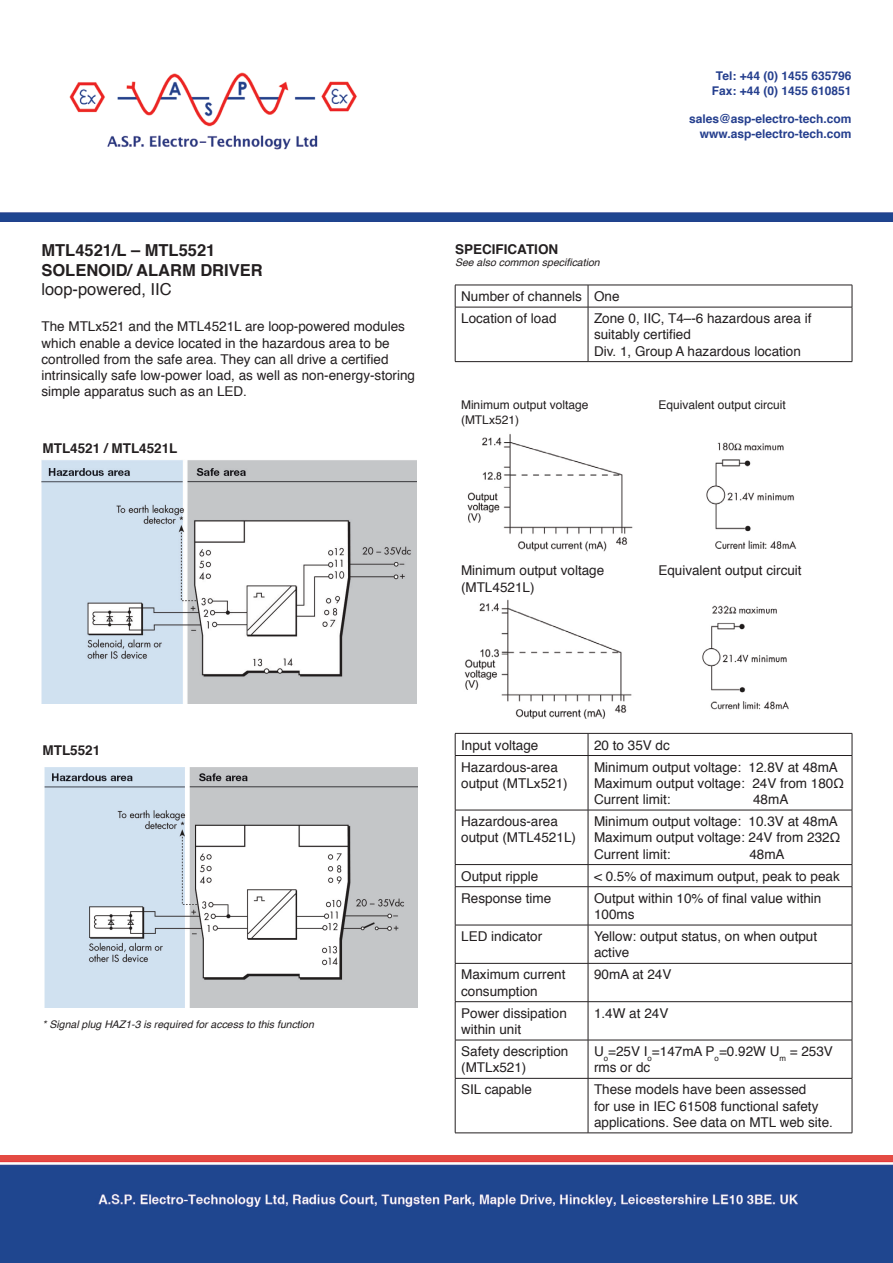
<style>
.page{position:relative;width:893px;height:1263px;background:#fff}
.page>*{position:absolute;margin:0;border:0;box-sizing:border-box;transform-origin:0 0}
.t1{font:700 16.5px "Helvetica";color:#231f20}
.t2{font:16.5px "Helvetica";color:#231f20}
.t3{font:13.5px/16.2px "Helvetica";color:#231f20}
.t4{font:700 13.5px "Helvetica";color:#231f20}
.t5{font:700 12px/14.4px "Helvetica";color:#253f8e;text-align:center}
.t6{font:12px/14.4px "Helvetica";color:#231f20}
.t7{font:italic 10.5px "Helvetica";color:#231f20}
</style>
<div class="page">
<img style="left:0;top:72px;width:893px;height:149px">
<img style="left:0;top:1155px;width:893px;height:108px">
<hr style="left:455px;top:285px;width:133px;height:1px;background:#231f20">
<svg style="left:455px;top:285px;width:1px;height:22px"></svg>
<hr style="left:588px;top:285px;width:264px;height:1px;background:#231f20">
<svg style="left:588px;top:285px;width:1px;height:22px"></svg>
<svg style="left:852px;top:285px;width:1px;height:22px"></svg>
<hr style="left:455px;top:307px;width:133px;height:1px;background:#231f20">
<hr style="left:455px;top:307px;width:1px;height:54px;background:#231f20">
<hr style="left:588px;top:307px;width:264px;height:1px;background:#231f20">
<hr style="left:588px;top:307px;width:1px;height:54px;background:#231f20">
<hr style="left:852px;top:307px;width:1px;height:54px;background:#231f20">
<hr style="left:455px;top:361px;width:133px;height:1px;background:#231f20">
<hr style="left:588px;top:361px;width:264px;height:1px;background:#231f20">
<hr style="left:455px;top:733px;width:133px;height:1px;background:#231f20">
<svg style="left:455px;top:733px;width:1px;height:22px"></svg>
<hr style="left:588px;top:733px;width:264px;height:1px;background:#231f20">
<svg style="left:588px;top:733px;width:1px;height:22px"></svg>
<svg style="left:852px;top:733px;width:1px;height:22px"></svg>
<hr style="left:455px;top:755px;width:133px;height:1px;background:#231f20">
<hr style="left:455px;top:756px;width:1px;height:54px;background:#231f20">
<hr style="left:588px;top:755px;width:264px;height:1px;background:#231f20">
<hr style="left:588px;top:756px;width:1px;height:54px;background:#231f20">
<hr style="left:852px;top:756px;width:1px;height:54px;background:#231f20">
<hr style="left:455px;top:810px;width:133px;height:1px;background:#231f20">
<hr style="left:455px;top:810px;width:1px;height:54px;background:#231f20">
<hr style="left:588px;top:810px;width:264px;height:1px;background:#231f20">
<hr style="left:588px;top:810px;width:1px;height:54px;background:#231f20">
<hr style="left:852px;top:810px;width:1px;height:54px;background:#231f20">
<hr style="left:455px;top:864px;width:133px;height:1px;background:#231f20">
<svg style="left:455px;top:865px;width:1px;height:21px"></svg>
<hr style="left:588px;top:864px;width:264px;height:1px;background:#231f20">
<svg style="left:588px;top:865px;width:1px;height:21px"></svg>
<svg style="left:852px;top:865px;width:1px;height:21px"></svg>
<hr style="left:455px;top:886px;width:133px;height:1px;background:#231f20">
<hr style="left:455px;top:887px;width:1px;height:38px;background:#231f20">
<hr style="left:588px;top:886px;width:264px;height:1px;background:#231f20">
<hr style="left:588px;top:887px;width:1px;height:38px;background:#231f20">
<hr style="left:852px;top:887px;width:1px;height:38px;background:#231f20">
<hr style="left:455px;top:925px;width:133px;height:1px;background:#231f20">
<hr style="left:455px;top:925px;width:1px;height:38px;background:#231f20">
<hr style="left:588px;top:925px;width:264px;height:1px;background:#231f20">
<hr style="left:588px;top:925px;width:1px;height:38px;background:#231f20">
<hr style="left:852px;top:925px;width:1px;height:38px;background:#231f20">
<hr style="left:455px;top:963px;width:133px;height:1px;background:#231f20">
<hr style="left:455px;top:963px;width:1px;height:38px;background:#231f20">
<hr style="left:588px;top:963px;width:264px;height:1px;background:#231f20">
<hr style="left:588px;top:963px;width:1px;height:38px;background:#231f20">
<hr style="left:852px;top:963px;width:1px;height:38px;background:#231f20">
<hr style="left:455px;top:1001px;width:133px;height:1px;background:#231f20">
<hr style="left:455px;top:1002px;width:1px;height:38px;background:#231f20">
<hr style="left:588px;top:1001px;width:264px;height:1px;background:#231f20">
<hr style="left:588px;top:1002px;width:1px;height:38px;background:#231f20">
<hr style="left:852px;top:1002px;width:1px;height:38px;background:#231f20">
<hr style="left:455px;top:1040px;width:133px;height:1px;background:#231f20">
<hr style="left:455px;top:1040px;width:1px;height:38px;background:#231f20">
<hr style="left:588px;top:1040px;width:264px;height:1px;background:#231f20">
<hr style="left:588px;top:1040px;width:1px;height:38px;background:#231f20">
<hr style="left:852px;top:1040px;width:1px;height:38px;background:#231f20">
<hr style="left:455px;top:1078px;width:133px;height:1px;background:#231f20">
<hr style="left:455px;top:1078px;width:1px;height:55px;background:#231f20">
<hr style="left:588px;top:1078px;width:264px;height:1px;background:#231f20">
<hr style="left:588px;top:1078px;width:1px;height:55px;background:#231f20">
<hr style="left:852px;top:1078px;width:1px;height:55px;background:#231f20">
<hr style="left:455px;top:1132px;width:133px;height:1px;background:#231f20">
<hr style="left:588px;top:1132px;width:264px;height:1px;background:#231f20">
<img style="left:706px;top:442px;width:91px;height:107px">
<img style="left:702px;top:605px;width:87px;height:105px">
<img style="left:467px;top:434px;width:166px;height:118px">
<img style="left:464px;top:599px;width:168px;height:120px">
<img style="left:41px;top:460px;width:376px;height:243px">
<img style="left:44px;top:768px;width:374px;height:239px">
<p class="t1" style="left:41px;top:237px;width:175px">MTL4521/L – MTL5521</p>
<p class="t1" style="left:41px;top:256px;width:223px">SOLENOID/ ALARM DRIVER</p>
<p class="t2" style="left:41px;top:277px;width:132px">loop-powered, IIC</p>
<p class="t3" style="left:41px;top:319px;width:375px">The MTLx521 and the MTL4521L are loop-powered modules which enable a device located in the hazardous area to be controlled from the safe area. They can all drive a certified intrinsically safe low-power load, as well as non-energy-storing simple apparatus such as an LED.</p>
<p class="t4" style="left:43px;top:438px;width:137px">MTL4521 / MTL4521L</p>
<p class="t5" style="left:712px;top:69px;width:141px">Tel: +44 (0) 1455 635796<br>Fax: +44 (0) 1455 610851</p>
<p class="t5" style="left:689px;top:112px;width:164px;text-align:right">sales@asp-electro-tech.com www.asp-electro-tech.com</p>
<p class="t4" style="left:455px;top:238px;width:105px">SPECIFICATION</p>
<p class="t7" style="left:455px;top:254px;width:146px">See also common specification</p>
<p class="t3" style="left:461px;top:289px;width:122px">Number of channels</p>
<p class="t3" style="left:594px;top:289px;width:27px">One</p>
<p class="t3" style="left:461px;top:311px;width:97px">Location of load</p>
<p class="t3" style="left:594px;top:311px;width:219px">Zone 0, IIC, T4–-6 hazardous area if suitably certified</p>
<p class="t3" style="left:594px;top:343px;width:208px">Div. 1, Group A hazardous location</p>
<p class="t6" style="left:461px;top:398px;width:129px">Minimum output voltage (MTLx521)</p>
<p class="t6" style="left:658px;top:398px;width:129px">Equivalent output circuit</p>
<p class="t3" style="left:461px;top:563px;width:145px">Minimum output voltage (MTL4521L)</p>
<p class="t3" style="left:658px;top:563px;width:145px">Equivalent output circuit</p>
<p class="t4" style="left:43px;top:740px;width:59px">MTL5521</p>
<p class="t7" style="left:43px;top:1016px;width:273px">* Signal plug HAZ1-3 is required for access to this function</p>
<p class="t3" style="left:461px;top:737px;width:79px">Input voltage</p>
<p class="t3" style="left:594px;top:737px;width:77px">20 to 35V dc</p>
<p class="t3" style="left:461px;top:759px;width:108px">Hazardous-area output (MTLx521)</p>
<p class="t3" style="left:594px;top:759px;width:245px">Minimum output voltage: 12.8V at 48mA</p>
<p class="t3" style="left:594px;top:775px;width:251px">Maximum output voltage: 24V from 180Ω</p>
<p class="t3" style="left:594px;top:792px;width:78px">Current limit:</p>
<p class="t3" style="left:753px;top:792px;width:37px">48mA</p>
<p class="t3" style="left:461px;top:814px;width:116px">Hazardous-area output (MTL4521L)</p>
<p class="t3" style="left:594px;top:814px;width:245px">Minimum output voltage: 10.3V at 48mA</p>
<p class="t3" style="left:594px;top:830px;width:248px">Maximum output voltage: 24V from 232Ω</p>
<p class="t3" style="left:594px;top:846px;width:78px">Current limit:</p>
<p class="t3" style="left:749px;top:846px;width:37px">48mA</p>
<p class="t3" style="left:461px;top:868px;width:79px">Output ripple</p>
<p class="t3" style="left:594px;top:868px;width:247px">&lt; 0.5% of maximum output, peak to peak</p>
<p class="t3" style="left:461px;top:890px;width:92px">Response time</p>
<p class="t3" style="left:594px;top:890px;width:229px">Output within 10% of final value within<br>100ms</p>
<p class="t3" style="left:461px;top:929px;width:83px">LED indicator</p>
<p class="t3" style="left:594px;top:929px;width:225px">Yellow: output status, on when output active</p>
<p class="t3" style="left:461px;top:967px;width:106px">Maximum current consumption</p>
<p class="t3" style="left:594px;top:967px;width:79px">90mA at 24V</p>
<p class="t3" style="left:461px;top:1005px;width:107px">Power dissipation within unit</p>
<p class="t3" style="left:594px;top:1005px;width:76px">1.4W at 24V</p>
<p class="t3" style="left:461px;top:1044px;width:109px">Safety description (MTLx521)</p>
<p class="t3" style="left:594px;top:1044px;width:240px">U<sub>o</sub>=25V I<sub>o</sub>=147mA P<sub>o</sub>=0.92W U<sub>m</sub> = 253V rms or dc</p>
<p class="t3" style="left:461px;top:1082px;width:72px">SIL capable</p>
<p class="t3" style="left:594px;top:1082px;width:240px">These models have been assessed<br>for use in IEC 61508 functional safety applications. See data on MTL web site.</p>
</div>
